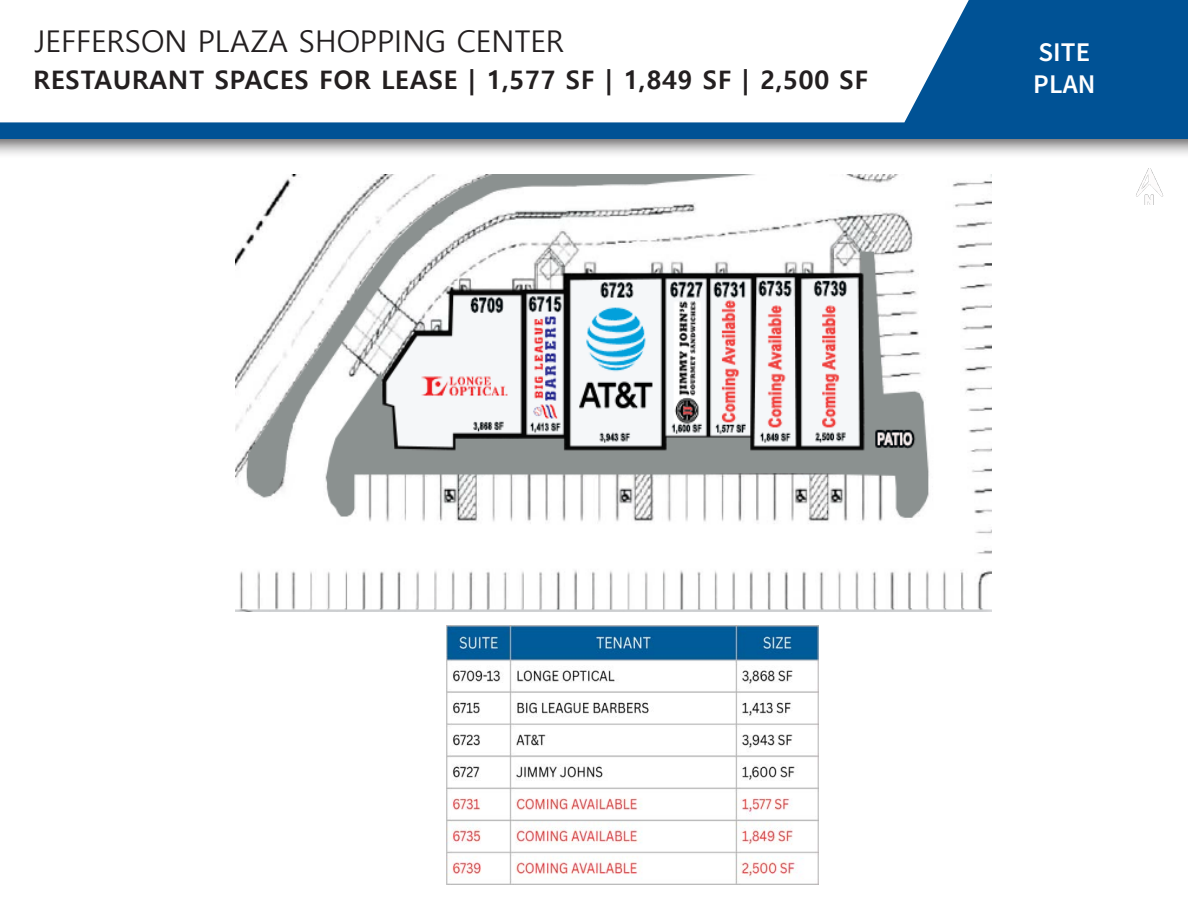
<style>
.page{position:relative;width:1188px;height:918px;background:#fff}
.page>*{position:absolute;margin:0;border:0;box-sizing:border-box;transform-origin:0 0}
.t1{font:30px "Malgun Gothic";color:#231f20}
.t2{font:27px "Source Sans Variable";letter-spacing:.005em;color:#fff}
.t3{font:700 25.5px "Malgun Gothic";letter-spacing:.03em;color:#231f20}
</style>
<div class="page">
<div style="left:0;top:0;width:1188px;height:158px;background:#231f20;opacity:.75"></div>
<div style="left:0;top:0;width:1188px;height:138px;background:#005295"></div>
<div style="left:0;top:0;width:969px;height:122px;background:#fff"></div>
<img style="left:1136px;top:169px;width:28px;height:36px">
<img style="left:235px;top:174px;width:756px;height:437px">
<img style="left:446px;top:626px;width:372px;height:259px">
<p class="t1" style="left:35px;top:24px;width:531px">JEFFERSON PLAZA SHOPPING CENTER</p>
<p class="t3" style="left:34px;top:65px;width:836px">RESTAURANT SPACES FOR LEASE | 1,577 SF | 1,849 SF | 2,500 SF</p>
<p class="t2" style="left:1038px;top:36px;width:53px">SITE</p>
<p class="t2" style="left:1033px;top:68px;width:64px">PLAN</p>
</div>
